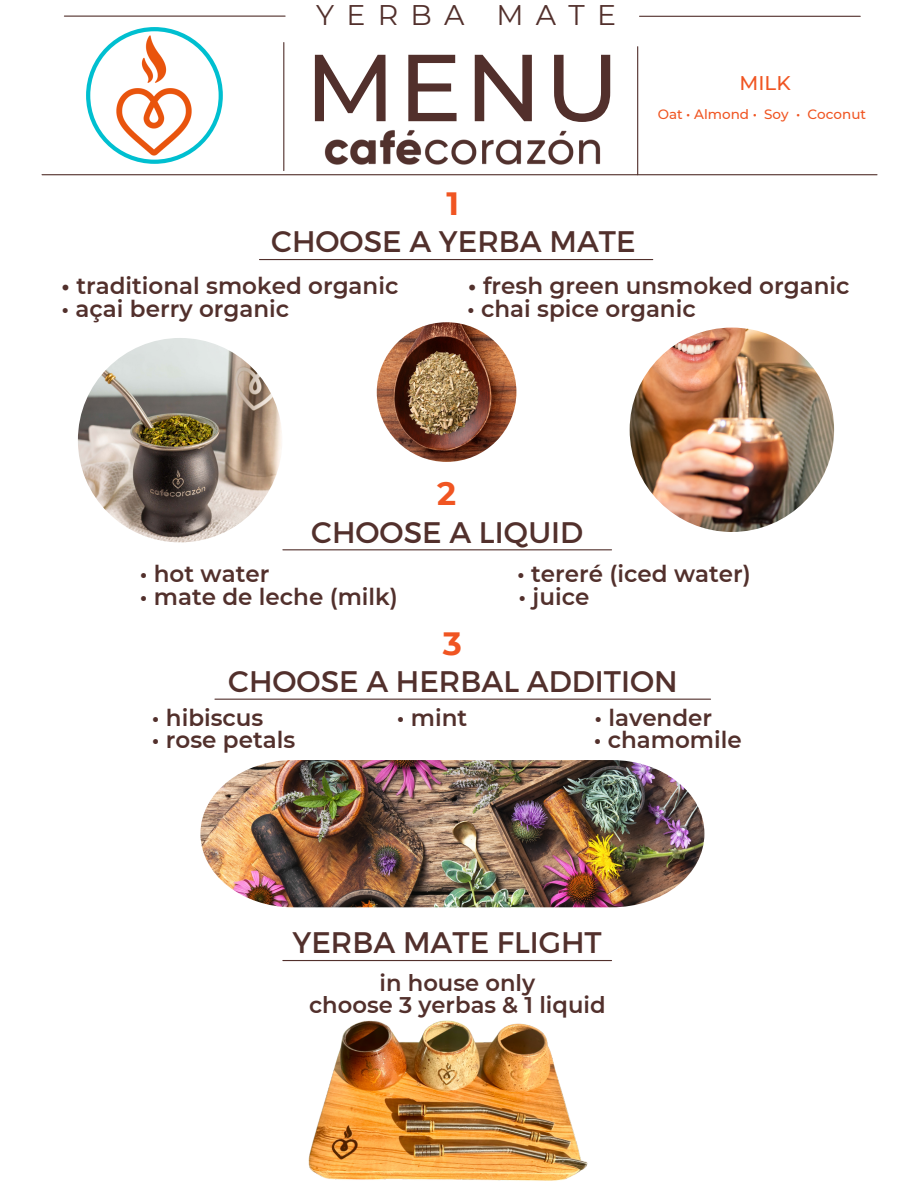
<style>
.page{position:relative;width:918px;height:1188px;background:#fff}
.page>*{position:absolute;margin:0;border:0;box-sizing:border-box;transform-origin:0 0}
.t1{font:500 94.95px "Montserrat";color:#52302c}
.t2{font:700 32.25px "Montserrat";color:#f05522}
.t3{font:29.7px "Montserrat";color:#52302c}
.t4{font:28.35px "Montserrat";letter-spacing:.43em;color:#52302c}
.t5{font:600 22.95px "Montserrat";color:#52302c}
.t6{font:600 22.65px/22.4px "Montserrat";color:#52302c;text-align:center}
.t7{font:500 19.8px "Montserrat";color:#f05522}
.t8{font:500 13.5px "Montserrat";color:#f05522}
.s1{font-weight:700}
</style>
<div class="page">
<hr style="left:64px;top:16px;width:221px;height:1px;background:#52302c">
<hr style="left:640px;top:16px;width:220px;height:1px;background:#52302c">
<hr style="left:637px;top:47px;width:1px;height:128px;background:#52302c">
<img style="left:324px;top:130px;width:277px;height:35px">
<hr style="left:42px;top:174px;width:835px;height:1px;background:#52302c">
<hr style="left:283px;top:549px;width:329px;height:1px;background:#52302c">
<img style="left:86px;top:27px;width:137px;height:137px">
<hr style="left:283px;top:43px;width:1px;height:128px;background:#52302c">
<hr style="left:260px;top:259px;width:393px;height:1px;background:#52302c">
<hr style="left:215px;top:699px;width:496px;height:1px;background:#52302c">
<hr style="left:283px;top:960px;width:329px;height:1px;background:#52302c">
<img style="left:200px;top:760px;width:504px;height:147px">
<img style="left:630px;top:328px;width:204px;height:204px;border-radius:50%">
<img style="left:78px;top:338px;width:204px;height:204px;border-radius:50%">
<img style="left:377px;top:322px;width:139px;height:140px;border-radius:50%">
<img style="left:308px;top:1020px;width:280px;height:161px">
<p class="t4" style="left:316px;top:-2px;width:301px">YERBA MATE</p>
<p class="t1" style="left:305px;top:29px;width:316px">MENU</p>
<p class="t7" style="left:740px;top:71px;width:53px">MILK</p>
<p class="t8" style="left:658px;top:106px;width:210px">Oat • Almond • Soy • Coconut</p>
<p class="t2" style="left:447px;top:184px;width:14px">1</p>
<h1 class="t3" style="left:271px;top:222px;width:366px">CHOOSE A YERBA MATE</h1>
<p class="t5" style="left:62px;top:272px;width:338px"><span class="s1">•</span> traditional smoked organic</p>
<p class="t5" style="left:468px;top:272px;width:383px"><span class="s1">•</span> fresh green unsmoked organic</p>
<p class="t5" style="left:62px;top:294px;width:229px">• açai berry organic</p>
<p class="t5" style="left:467px;top:294px;width:230px">• chai spice organic</p>
<p class="t2" style="left:437px;top:474px;width:21px">2</p>
<p class="t3" style="left:311px;top:513px;width:273px">CHOOSE A LIQUID</p>
<p class="t5" style="left:140px;top:560px;width:131px">• hot water</p>
<p class="t5" style="left:517px;top:560px;width:235px">• tereré (iced water)</p>
<p class="t5" style="left:140px;top:582px;width:260px">• mate de leche (milk)</p>
<p class="t5" style="left:519px;top:582px;width:72px">• juice</p>
<p class="t2" style="left:443px;top:623px;width:21px">3</p>
<h4 class="t3" style="left:228px;top:662px;width:451px">CHOOSE A HERBAL ADDITION</h4>
<p class="t5" style="left:152px;top:703px;width:113px">• hibiscus</p>
<p class="t5" style="left:397px;top:703px;width:72px">• mint</p>
<p class="t5" style="left:594px;top:703px;width:119px">• lavender</p>
<p class="t5" style="left:152px;top:726px;width:145px">• rose petals</p>
<p class="t5" style="left:594px;top:726px;width:150px">• chamomile</p>
<p class="t3" style="left:293px;top:923px;width:311px">YERBA MATE FLIGHT</p>
<p class="t6" style="left:309px;top:972px;width:298px">in house only<br>choose 3 yerbas &amp; 1 liquid</p>
</div>
